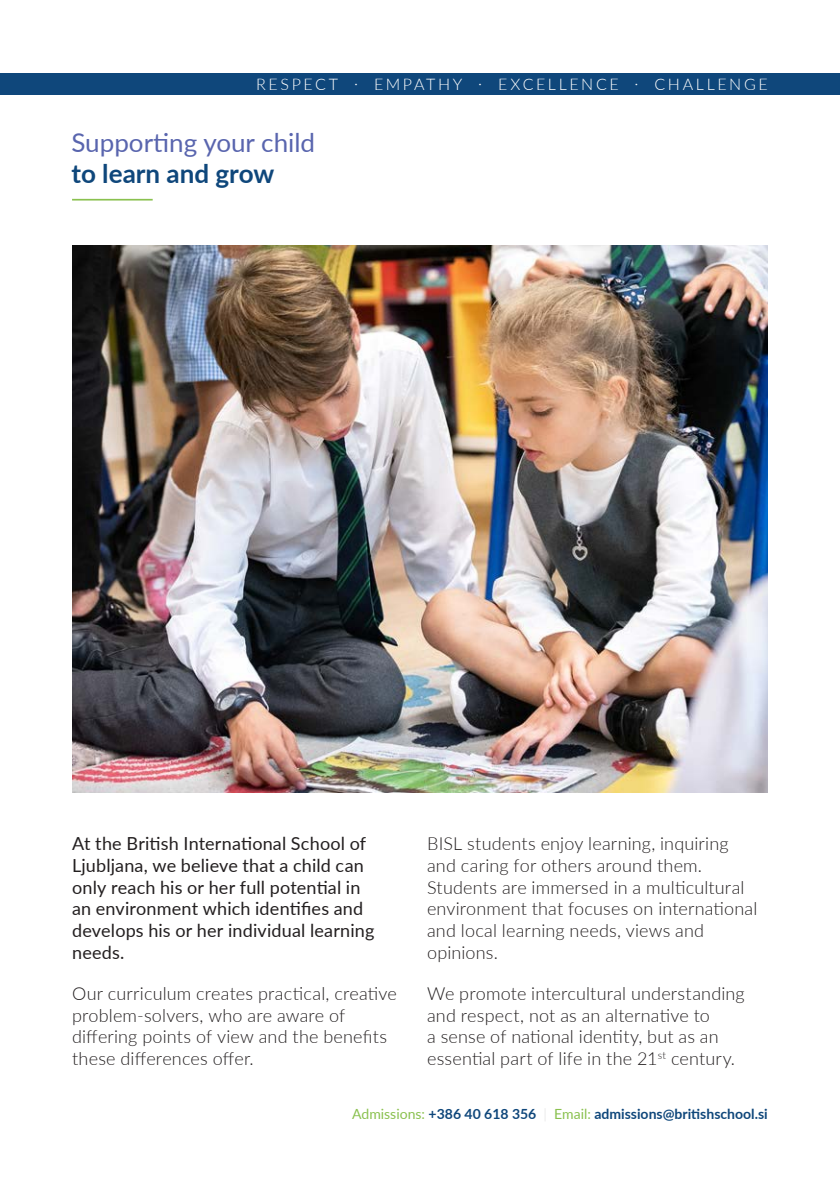
<style>
.page{position:relative;width:840px;height:1191px;background:#fff}
.page>*{position:absolute;margin:0;border:0;box-sizing:border-box;transform-origin:0 0}
.t1{font:26px "Lato";color:#5965ae}
.t2{font:700 26px "Lato";color:#0f477b}
.t3{font:300 18px/21.6px "Lato";letter-spacing:.01em;color:#231f20}
.t4{font:18px/21.6px "Lato";letter-spacing:.01em;color:#231f20}
.t5{font:300 16px "Lato";letter-spacing:.17em;color:#fff}
.t6{font:700 14px "Lato";color:#0f477b}
.s1{font-weight:400;color:#8ac14f}
.s2{font-weight:400;color:#ebebec}
</style>
<div class="page">
<div style="left:0;top:73px;width:839px;height:22px;background:#0f477b"></div>
<hr style="left:72px;top:199px;width:81px;height:1px;background:#8ac14f">
<img style="left:72px;top:245px;width:695px;height:547px">
<p class="t5" style="left:256px;top:73px;width:513px">RESPECT · EMPATHY · EXCELLENCE · CHALLENGE</p>
<p class="t1" style="left:71px;top:124px;width:245px">Supporting your child</p>
<p class="t2" style="left:71px;top:155px;width:204px">to learn and grow</p>
<p class="t4" style="left:72px;top:832px;width:304px">At the British International School of Ljubljana, we believe that a child can only reach his or her full potential in an environment which identifies and develops his or her individual learning needs.</p>
<p class="t3" style="left:72px;top:982px;width:326px">Our curriculum creates practical, creative problem-solvers, who are aware of differing points of view and the benefits these differences offer.</p>
<p class="t3" style="left:427px;top:832px;width:331px">BISL students enjoy learning, inquiring and caring for others around them.<br>Students are immersed in a multicultural environment that focuses on international and local learning needs, views and opinions.</p>
<p class="t3" style="left:427px;top:982px;width:319px">We promote intercultural understanding and respect, not as an alternative to<br>a sense of national identity, but as an essential part of life in the 21<sup>st</sup> century.</p>
<p class="t6" style="left:352px;top:1103px;width:417px"><span class="s1">Admissions:</span> +386 40 618 356 <span class="s2">|</span> <span class="s1">Email:</span> admissions@britishschool.si</p>
</div>
